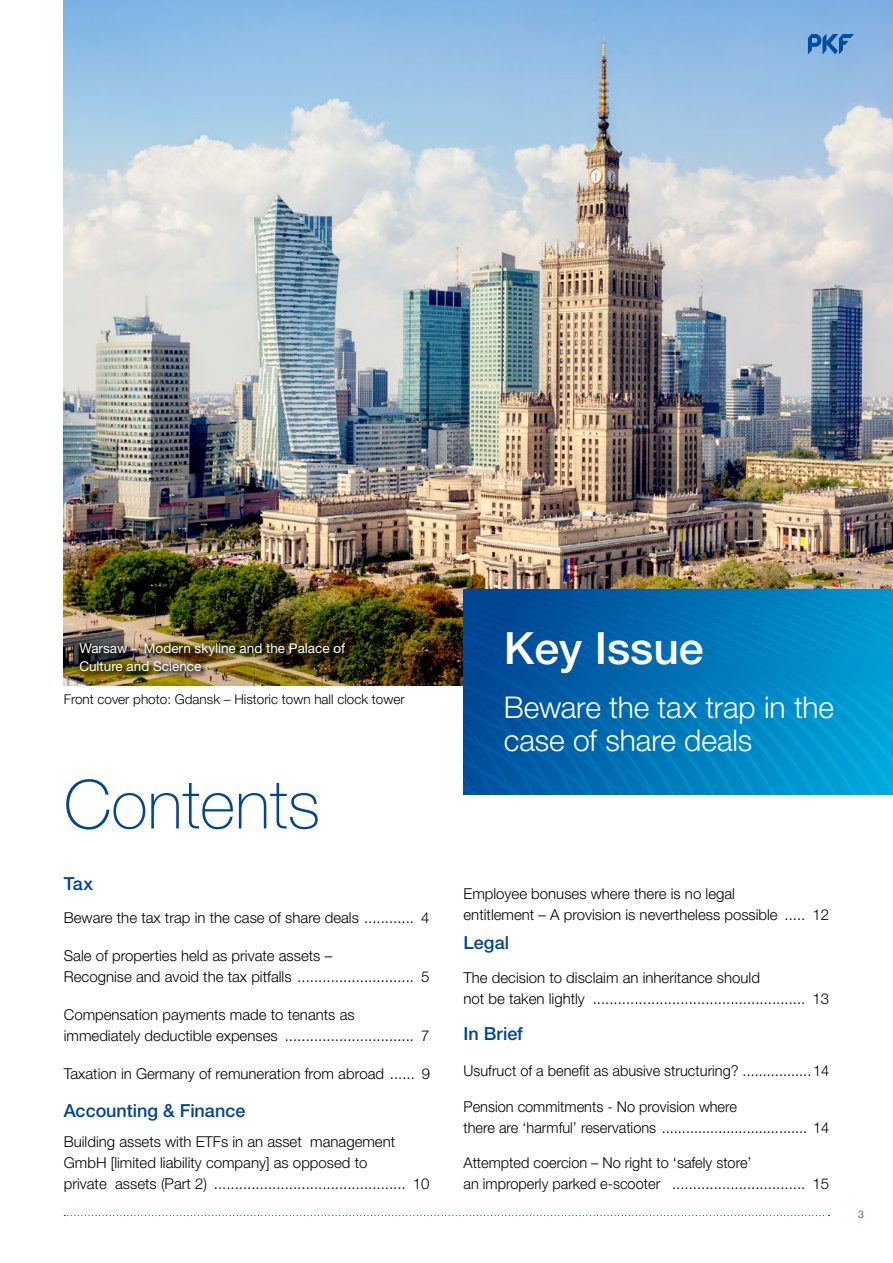
<style>
.page{position:relative;width:893px;height:1263px;background:#fff}
.page>*{position:absolute;margin:0;border:0;box-sizing:border-box;transform-origin:0 0}
.t1{font:100 67.5px "Helvetica Neue LT Std";color:#014593}
.t2{font:500 44.55px "Helvetica Neue LT Std";color:#fff}
.t3{font:300 30px/33px "Helvetica Neue LT Std";letter-spacing:-.005em;color:#fff}
.t4{font:500 18px "Helvetica Neue LT Std";color:#014593}
.t5{font:300 15px/21px "Helvetica Neue LT Std";color:#000}
.t6{font:13.5px/18px "Helvetica Neue LT Std";color:#fff}
.t7{font:300 13.5px "Helvetica Neue LT Std";color:#000}
.t8{font:300 10.5px "Helvetica Neue LT Std";color:#014593}
</style>
<div class="page">
<img style="left:64px;top:0;width:829px;height:685px">
<svg style="left:808px;top:34px;width:46px;height:20px"></svg>
<svg style="left:64px;top:1215px;width:766px;height:1px"></svg>
<svg style="left:463px;top:590px;width:430px;height:204px;background:#0074b6"></svg>
<div style="left:73px;top:636px;width:279px;height:43px;background:#000;opacity:.94"></div>
<p class="t6" style="left:79px;top:639px;width:267px">Warsaw - Modern skyline and the Palace of<br>Culture and Science</p>
<p class="t7" style="left:64px;top:691px;width:342px">Front cover photo: Gdansk – Historic town hall clock tower</p>
<h1 class="t1" style="left:64px;top:766px;width:258px">Contents</h1>
<p class="t4" style="left:64px;top:872px;width:31px">Tax</p>
<p class="t5" style="left:64px;top:907px;width:367px">Beware the tax trap in the case of share deals ............ 4</p>
<p class="t5" style="left:64px;top:945px;width:367px">Sale of properties held as private assets –<br>Recognise and avoid the tax pitfalls ............................ 5</p>
<p class="t5" style="left:64px;top:1004px;width:367px">Compensation payments made to tenants as immediately deductible expenses ............................... 7</p>
<p class="t5" style="left:64px;top:1063px;width:368px">Taxation in Germany of remuneration from abroad ...... 9</p>
<p class="t4" style="left:64px;top:1100px;width:183px">Accounting &amp; Finance</p>
<p class="t5" style="left:64px;top:1131px;width:367px">Building assets with ETFs in an asset management<br>GmbH [limited liability company] as opposed to<br>private assets (Part 2) .............................................. 10</p>
<h2 class="t2" style="left:504px;top:622px;width:201px">Key Issue</h2>
<h3 class="t3" style="left:504px;top:690px;width:332px">Beware the tax trap in the case of share deals</h3>
<p class="t5" style="left:463px;top:882px;width:367px">Employee bonuses where there is no legal<br>entitlement – A provision is nevertheless possible ..... 12</p>
<p class="t4" style="left:463px;top:932px;width:47px">Legal</p>
<p class="t5" style="left:463px;top:967px;width:367px">The decision to disclaim an inheritance should<br>not be taken lightly ................................................... 13</p>
<p class="t4" style="left:463px;top:1023px;width:61px">In Brief</p>
<p class="t5" style="left:463px;top:1059px;width:367px">Usufruct of a benefit as abusive structuring? .................14</p>
<p class="t5" style="left:463px;top:1095px;width:367px">Pension commitments - No provision where<br>there are ‘harmful’ reservations .................................... 14</p>
<p class="t5" style="left:463px;top:1152px;width:367px">Attempted coercion – No right to ‘safely store’<br>an improperly parked e-scooter ................................ 15</p>
<p class="t8" style="left:858px;top:1208px;width:7px">3</p>
</div>
